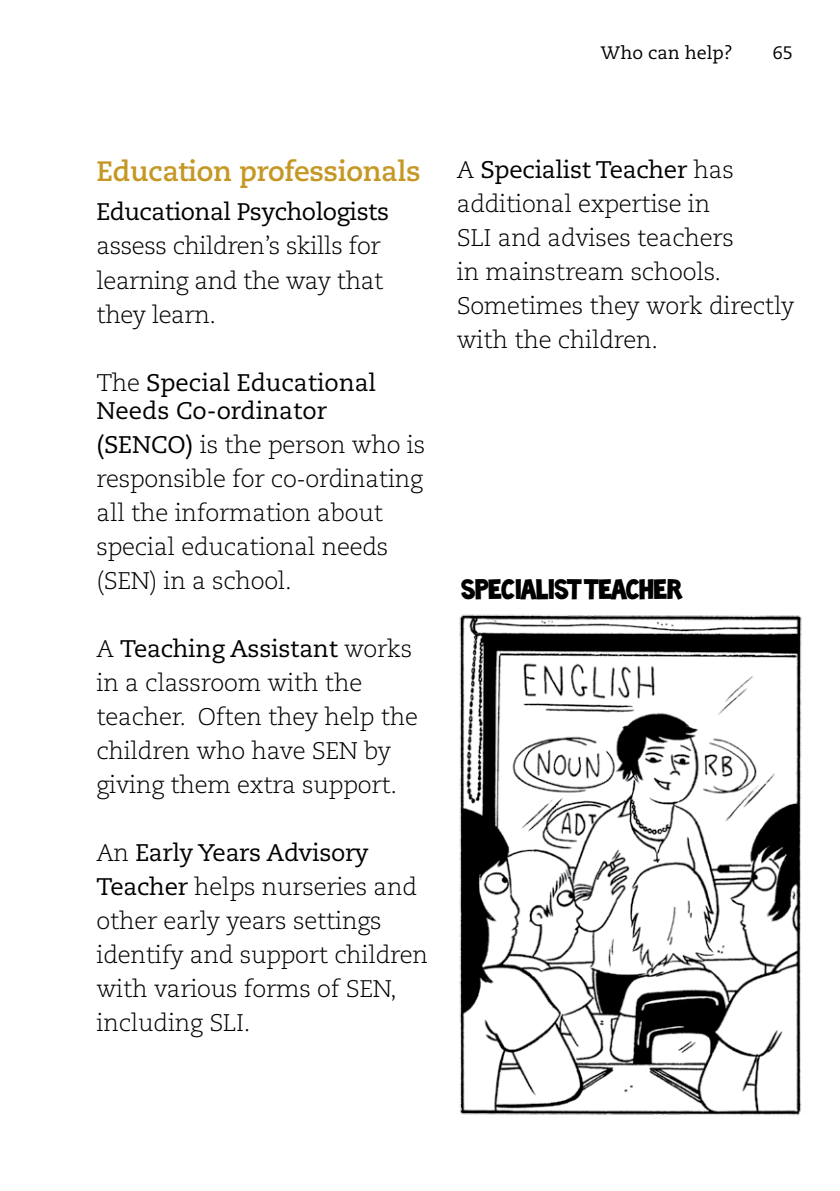
<style>
.page{position:relative;width:840px;height:1191px;background:#fff}
.page>*{position:absolute;margin:0;border:0;box-sizing:border-box;transform-origin:0 0}
.t1{font:700 28px "Caecilia CE";letter-spacing:-.01em;color:#c59825}
.t2{font:26px "Toonish";letter-spacing:-.01em;color:#000}
.t3{font:300 24px/34px "Caecilia CE";letter-spacing:-.01em;color:#000}
.t4{font:24px/28px "Caecilia CE";color:#000}
.t5{font:24px "Caecilia CE";letter-spacing:-.02em;color:#000}
.t6{font:18px "Caecilia CE";color:#000}
.s1{font-weight:300}
.s2{font-weight:400}
</style>
<div class="page">
<img style="left:459px;top:614px;width:343px;height:502px">
<p class="t6" style="left:600px;top:41px;width:133px">Who can help?</p>
<p class="t6" style="left:772px;top:41px;width:22px">65</p>
<p class="t1" style="left:96px;top:152px;width:325px">Education professionals</p>
<p class="t5" style="left:96px;top:196px;width:294px">Educational Psychologists</p>
<p class="t3" style="left:96px;top:229px;width:288px;text-align:justify">assess children’s skills for learning and the way that they learn.</p>
<p class="t4" style="left:96px;top:368px;width:281px"><span class="s1">The</span> Special Educational<br>Needs Co-ordinator</p>
<p class="t3" style="left:96px;top:427px;width:330px"><span class="s2">(SENCO)</span> is the person who is responsible for co-ordinating all the information about special educational needs (SEN) in a school.</p>
<p class="t3" style="left:96px;top:631px;width:323px">A <span class="s2">Teaching Assistant</span> works in a classroom with the teacher. Often they help the children who have SEN by giving them extra support.</p>
<p class="t3" style="left:96px;top:835px;width:333px">An <span class="s2">Early Years Advisory<br>Teacher</span> helps nurseries and other early years settings identify and support children with various forms of SEN, including SLI.</p>
<p class="t3" style="left:456px;top:152px;width:339px">A <span class="s2">Specialist Teacher</span> has additional expertise in<br>SLI and advises teachers<br>in mainstream schools.<br>Sometimes they work directly with the children.</p>
<p class="t2" style="left:461px;top:576px;width:221px">SPECIALIST TEACHER</p>
</div>
